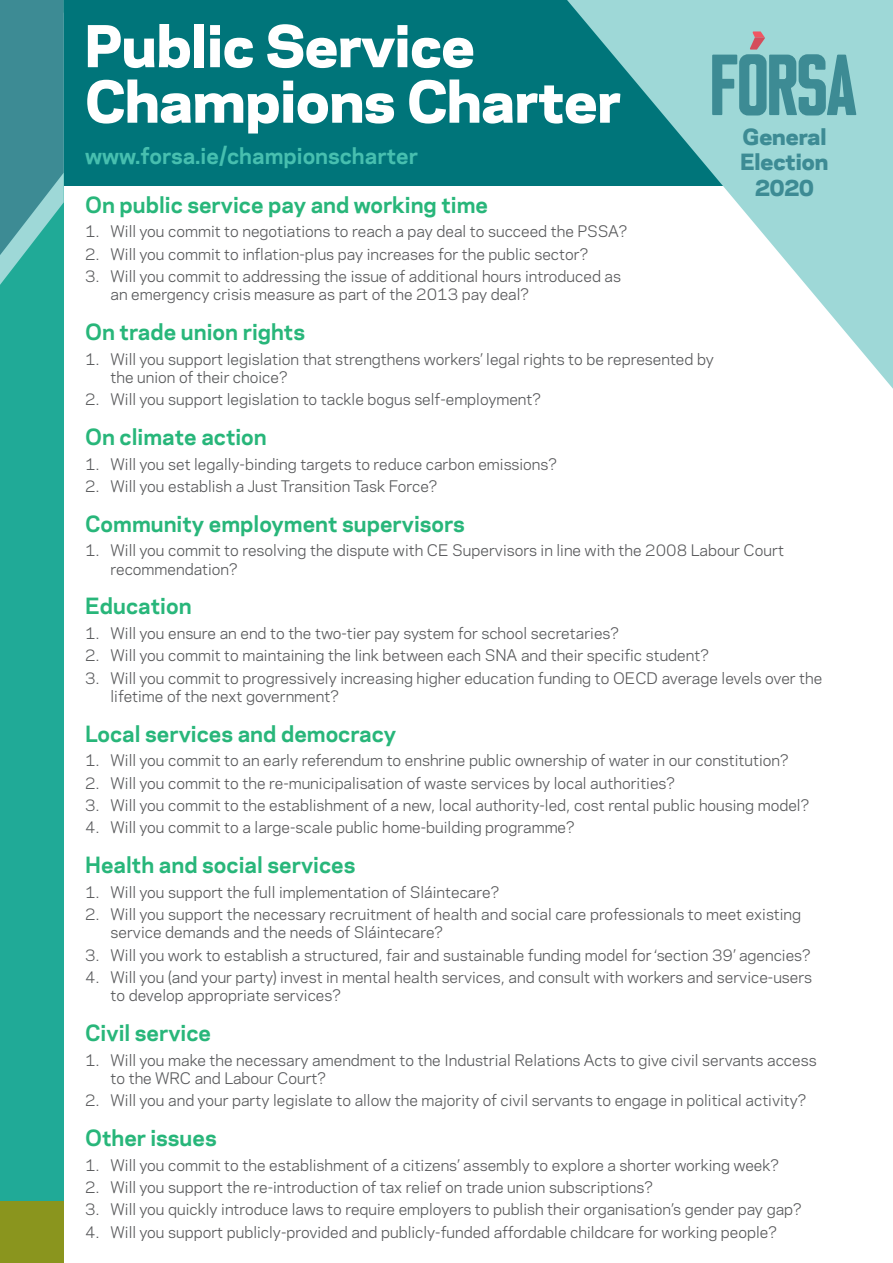
<style>
.page{position:relative;width:893px;height:1263px;background:#fff}
.page>*{position:absolute;margin:0;border:0;box-sizing:border-box;transform-origin:0 0}
.t1{font:800 54px/55.5px "Polaris";color:#fff}
.t2{font:700 21px "Polaris";color:#28b67a}
.t3{font:700 21px "Polaris";color:#47bfaf}
.t4{font:800 21px/25.2px "Polaris";color:#3d8b94;text-align:center}
.t5{font:15px/18px "Polaris";color:#58595b}
</style>
<div class="page">
<div style="left:0;top:0;width:893px;height:186px;background:#00757a"></div>
<div style="left:0;top:0;width:64px;height:1263px;background:#20aa97"></div>
<svg style="left:567px;top:0;width:326px;height:389px"></svg>
<div style="left:0;top:1201px;width:64px;height:62px;background:#8a951e"></div>
<svg style="left:712px;top:31px;width:144px;height:84px;background:#6fb0b4"></svg>
<svg style="left:0;top:0;width:64px;height:285px;background:#43979b"></svg>
<h1 class="t1" style="left:85px;top:21px;width:537px">Public Service<br>Champions Charter</h1>
<h2 class="t3" style="left:85px;top:147px;width:334px">www.forsa.ie/championscharter</h2>
<h2 class="t4" style="left:740px;top:125px;width:89px">General<br>Election<br>2020</h2>
<h2 class="t2" style="left:85px;top:196px;width:405px">On public service pay and working time</h2>
<p class="t5" style="left:85px;top:224px;width:544px">1. Will you commit to negotiations to reach a pay deal to succeed the PSSA?</p>
<p class="t5" style="left:85px;top:246px;width:505px">2. Will you commit to inflation-plus pay increases for the public sector?</p>
<p class="t5" style="left:111px;top:268px;width:512px;text-indent:-26px">3. Will you commit to addressing the issue of additional hours introduced as an emergency crisis measure as part of the 2013 pay deal?</p>
<h2 class="t2" style="left:85px;top:323px;width:222px">On trade union rights</h2>
<p class="t5" style="left:111px;top:351px;width:605px;text-indent:-26px">1. Will you support legislation that strengthens workers’ legal rights to be represented by the union of their choice?</p>
<p class="t5" style="left:85px;top:392px;width:457px">2. Will you support legislation to tackle bogus self-employment?</p>
<h2 class="t2" style="left:85px;top:428px;width:183px">On climate action</h2>
<p class="t5" style="left:85px;top:456px;width:474px">1. Will you set legally-binding targets to reduce carbon emissions?</p>
<p class="t5" style="left:85px;top:478px;width:354px">2. Will you establish a Just Transition Task Force?</p>
<h2 class="t2" style="left:85px;top:515px;width:381px">Community employment supervisors</h2>
<p class="t5" style="left:111px;top:543px;width:675px;text-indent:-26px">1. Will you commit to resolving the dispute with CE Supervisors in line with the 2008 Labour Court recommendation?</p>
<h2 class="t2" style="left:85px;top:598px;width:108px">Education</h2>
<p class="t5" style="left:85px;top:626px;width:535px">1. Will you ensure an end to the two-tier pay system for school secretaries?</p>
<p class="t5" style="left:85px;top:648px;width:625px">2. Will you commit to maintaining the link between each SNA and their specific student?</p>
<p class="t5" style="left:111px;top:670px;width:713px;text-indent:-26px">3. Will you commit to progressively increasing higher education funding to OECD average levels over the lifetime of the next government?</p>
<h2 class="t2" style="left:85px;top:725px;width:313px">Local services and democracy</h2>
<p class="t5" style="left:85px;top:753px;width:705px">1. Will you commit to an early referendum to enshrine public ownership of water in our constitution?</p>
<p class="t5" style="left:85px;top:775px;width:591px">2. Will you commit to the re-municipalisation of waste services by local authorities?</p>
<p class="t5" style="left:85px;top:798px;width:726px">3. Will you commit to the establishment of a new, local authority-led, cost rental public housing model?</p>
<p class="t5" style="left:85px;top:820px;width:491px">4. Will you commit to a large-scale public home-building programme?</p>
<h2 class="t2" style="left:85px;top:856px;width:272px">Health and social services</h2>
<p class="t5" style="left:85px;top:884px;width:416px">1. Will you support the full implementation of Sláintecare?</p>
<p class="t5" style="left:111px;top:907px;width:692px;text-indent:-26px">2. Will you support the necessary recruitment of health and social care professionals to meet existing service demands and the needs of Sláintecare?</p>
<p class="t5" style="left:85px;top:947px;width:727px">3. Will you work to establish a structured, fair and sustainable funding model for ‘section 39’ agencies?</p>
<p class="t5" style="left:111px;top:969px;width:703px;text-indent:-26px">4. Will you (and your party) invest in mental health services, and consult with workers and service-users to develop appropriate services?</p>
<h2 class="t2" style="left:85px;top:1024px;width:128px">Civil service</h2>
<p class="t5" style="left:111px;top:1052px;width:708px;text-indent:-26px">1. Will you make the necessary amendment to the Industrial Relations Acts to give civil servants access to the WRC and Labour Court?</p>
<p class="t5" style="left:85px;top:1092px;width:723px">2. Will you and your party legislate to allow the majority of civil servants to engage in political activity?</p>
<h2 class="t2" style="left:85px;top:1129px;width:133px">Other issues</h2>
<p class="t5" style="left:85px;top:1157px;width:695px">1. Will you commit to the establishment of a citizens’ assembly to explore a shorter working week?</p>
<p class="t5" style="left:85px;top:1179px;width:569px">2. Will you support the re-introduction of tax relief on trade union subscriptions?</p>
<p class="t5" style="left:85px;top:1202px;width:718px">3. Will you quickly introduce laws to require employers to publish their organisation’s gender pay gap?</p>
<p class="t5" style="left:85px;top:1224px;width:693px">4. Will you support publicly-provided and publicly-funded affordable childcare for working people?</p>
</div>
